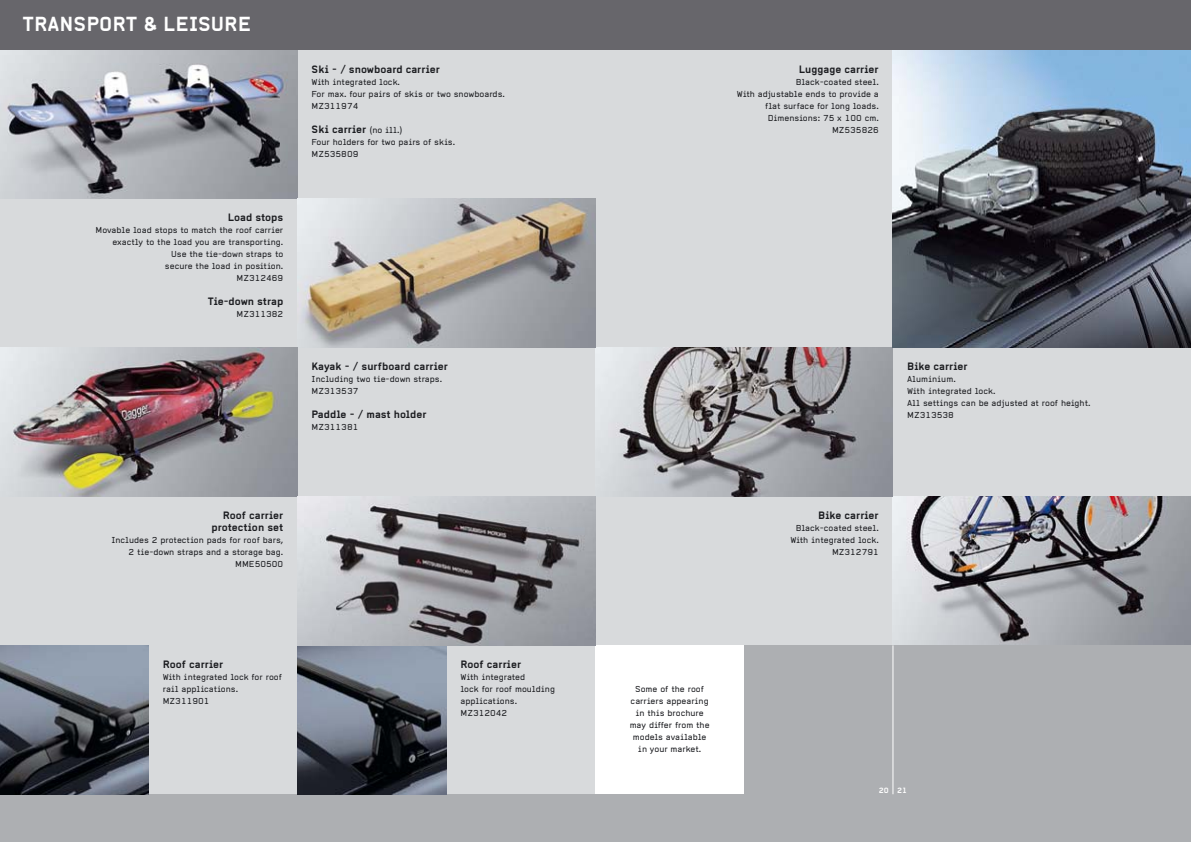
<style>
.page{position:relative;width:1191px;height:842px;background:#fff}
.page>*{position:absolute;margin:0;border:0;box-sizing:border-box;transform-origin:0 0}
.t1{font:700 20px "Alpha Headline";color:#fff}
.t2{font:700 10.5px/12px "Alpha Headline";color:#1b1c20;text-align:right}
.t3{font:8.5px/12px "Alpha Headline";color:#1b1c20}
.t4{font:700 7.5px "Alpha Headline";color:#fff}
.s1{font-weight:400;font-size:8.5px}
</style>
<div class="page">
<div style="left:0;top:0;width:1190px;height:842px;background:#d8dadc"></div>
<div style="left:0;top:0;width:1190px;height:50px;background:#67666b"></div>
<img style="left:893px;top:497px;width:297px;height:148px">
<img style="left:595px;top:348px;width:298px;height:149px">
<img style="left:893px;top:50px;width:297px;height:298px">
<div style="left:0;top:794px;width:1190px;height:48px;background:#adafb2"></div>
<div style="left:744px;top:645px;width:446px;height:197px;background:#adafb2"></div>
<img style="left:297px;top:645px;width:149px;height:149px">
<img style="left:0;top:50px;width:297px;height:149px">
<div style="left:595px;top:645px;width:149px;height:149px;background:#fff"></div>
<img style="left:297px;top:199px;width:298px;height:149px">
<img style="left:0;top:348px;width:297px;height:149px">
<img style="left:0;top:645px;width:149px;height:149px">
<hr style="left:892px;top:645px;width:1px;height:149px;background:#fff">
<img style="left:297px;top:497px;width:298px;height:148px">
<h1 class="t1" style="left:22px;top:17px;width:230px">TRANSPORT &amp; LEISURE</h1>
<p class="t2" style="left:228px;top:213px;width:57px">Load stops</p>
<p class="t3" style="left:96px;top:225px;width:189px;text-align:right">Movable load stops to match the roof carrier exactly to the load you are transporting.<br>Use the tie-down straps to<br>secure the load in position.<br>MZ312469</p>
<p class="t2" style="left:208px;top:297px;width:77px">Tie-down strap</p>
<p class="t3" style="left:236px;top:309px;width:48px">MZ311382</p>
<p class="t2" style="left:312px;top:64px;width:130px">Ski - / snowboard carrier</p>
<p class="t3" style="left:312px;top:77px;width:195px">With integrated lock.<br>For max. four pairs of skis or two snowboards.<br>MZ311974</p>
<p class="t2" style="left:312px;top:124px;width:92px">Ski carrier <span class="s1">(no ill.)</span></p>
<p class="t3" style="left:312px;top:137px;width:145px">Four holders for two pairs of skis.<br>MZ535809</p>
<p class="t2" style="left:312px;top:362px;width:138px">Kayak - / surfboard carrier</p>
<p class="t3" style="left:312px;top:374px;width:132px">Including two tie-down straps.<br>MZ313537</p>
<p class="t2" style="left:312px;top:410px;width:116px">Paddle - / mast holder</p>
<p class="t3" style="left:312px;top:422px;width:48px">MZ311381</p>
<p class="t2" style="left:211px;top:511px;width:73px">Roof carrier protection set</p>
<p class="t3" style="left:111px;top:535px;width:173px;text-align:right">Includes 2 protection pads for roof bars,<br>2 tie-down straps and a storage bag.<br>MME50500</p>
<p class="t2" style="left:163px;top:659px;width:62px">Roof carrier</p>
<p class="t3" style="left:163px;top:672px;width:121px">With integrated lock for roof rail applications.<br>MZ311901</p>
<p class="t2" style="left:460px;top:659px;width:62px">Roof carrier</p>
<p class="t3" style="left:460px;top:672px;width:96px">With integrated<br>lock for roof moulding applications.<br>MZ312042</p>
<p class="t2" style="left:799px;top:64px;width:81px">Luggage carrier</p>
<p class="t3" style="left:737px;top:77px;width:143px;text-align:right">Black-coated steel.<br>With adjustable ends to provide a flat surface for long loads.<br>Dimensions: 75 x 100 cm.<br>MZ535826</p>
<p class="t3" style="left:629px;top:684px;width:81px;text-align:center">Some of the roof carriers appearing in this brochure may differ from the models available in your market.</p>
<p class="t2" style="left:907px;top:362px;width:62px">Bike carrier</p>
<p class="t3" style="left:907px;top:374px;width:185px">Aluminium.<br>With integrated lock.<br>All settings can be adjusted at roof height.<br>MZ313538</p>
<p class="t2" style="left:818px;top:511px;width:62px">Bike carrier</p>
<p class="t3" style="left:790px;top:523px;width:90px;text-align:right">Black-coated steel.<br>With integrated lock.<br>MZ312791</p>
<p class="t4" style="left:878px;top:788px;width:30px">20 21</p>
</div>
